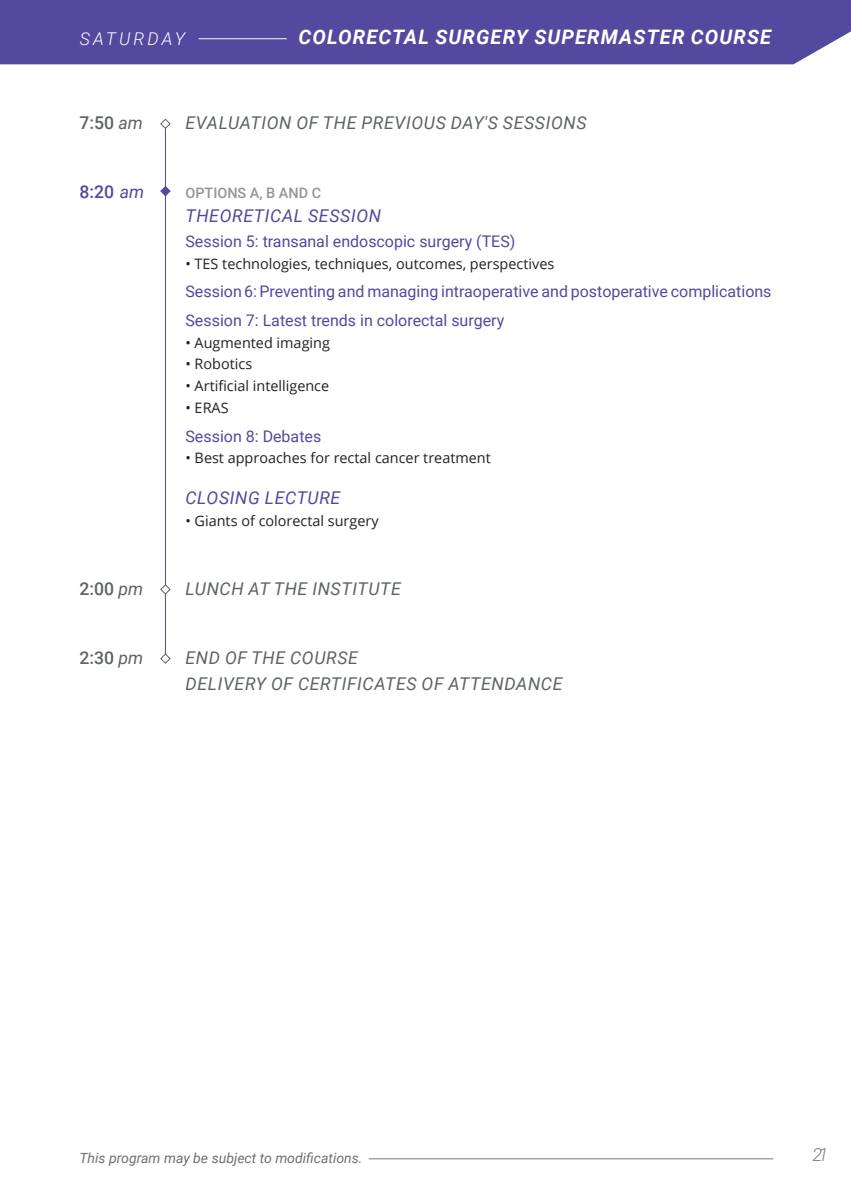
<style>
.page{position:relative;width:851px;height:1191px;background:#fff}
.page>*{position:absolute;margin:0;border:0;box-sizing:border-box;transform-origin:0 0}
.t1{font:italic 700 20px "Roboto";letter-spacing:.055em;color:#fff}
.t2{font:italic 300 18px "Roboto";color:#5e6363}
.t3{font:italic 17.6px/25.6px "Roboto";letter-spacing:.035em;color:#5e6363}
.t4{font:italic 17.6px "Roboto";letter-spacing:.035em;color:#53499e}
.t5{font:500 17.6px "Roboto";color:#5e6363}
.t6{font:italic 300 17.6px "Roboto";letter-spacing:.175em;color:#fff}
.t7{font:500 17.6px "Roboto";color:#53499e}
.t8{font:16px/28.6px "Roboto";color:#53499e}
.t9{font:14.4px "Open Sans";color:#231f20}
.t10{font:500 14.4px "Roboto";color:#939598}
.t11{font:italic 14px "Roboto";color:#707070}
.s1{font-weight:400;font-style:italic}
</style>
<div class="page">
<div style="left:0;top:0;width:850px;height:64px;background:#53499e"></div>
<hr style="left:369px;top:1158px;width:404px;height:1px;background:#5e6363">
<hr style="left:198px;top:38px;width:89px;height:1px;background:#fff">
<hr style="left:165px;top:124px;width:1px;height:532px;background:#53499e">
<svg style="left:160px;top:118px;width:11px;height:11px"></svg>
<svg style="left:160px;top:653px;width:11px;height:11px"></svg>
<svg style="left:160px;top:584px;width:11px;height:11px"></svg>
<svg style="left:160px;top:186px;width:11px;height:10px"></svg>
<p class="t6" style="left:80px;top:26px;width:107px">SATURDAY</p>
<p class="t1" style="left:298px;top:23px;width:474px">COLORECTAL SURGERY SUPERMASTER COURSE</p>
<p class="t5" style="left:79px;top:110px;width:65px">7:50 <span class="s1">am</span></p>
<p class="t3" style="left:185px;top:109px;width:402px">EVALUATION OF THE PREVIOUS DAY'S SESSIONS</p>
<p class="t7" style="left:79px;top:179px;width:66px">8:20 <span class="s1">am</span></p>
<p class="t10" style="left:185px;top:182px;width:137px">OPTIONS A, B AND C</p>
<p class="t4" style="left:185px;top:204px;width:197px">THEORETICAL SESSION</p>
<p class="t8" style="left:185px;top:226px;width:331px">Session 5: transanal endoscopic surgery (TES)</p>
<p class="t9" style="left:185px;top:253px;width:370px">• TES technologies, techniques, outcomes, perspectives</p>
<p class="t8" style="left:185px;top:276px;width:587px">Session 6:Preventing and managing intraoperative and postoperative complications<br>Session 7: Latest trends in colorectal surgery</p>
<p class="t9" style="left:185px;top:332px;width:146px">• Augmented imaging</p>
<p class="t9" style="left:185px;top:354px;width:68px">• Robotics</p>
<p class="t9" style="left:185px;top:376px;width:145px">• Artificial intelligence</p>
<p class="t9" style="left:185px;top:398px;width:45px">• ERAS</p>
<p class="t8" style="left:185px;top:421px;width:137px">Session 8: Debates</p>
<p class="t9" style="left:185px;top:448px;width:307px">• Best approaches for rectal cancer treatment</p>
<p class="t4" style="left:185px;top:485px;width:156px">CLOSING LECTURE</p>
<p class="t9" style="left:185px;top:510px;width:195px">• Giants of colorectal surgery</p>
<p class="t5" style="left:79px;top:576px;width:65px">2:00 <span class="s1">pm</span></p>
<p class="t3" style="left:185px;top:575px;width:217px">LUNCH AT THE INSTITUTE</p>
<p class="t5" style="left:79px;top:645px;width:65px">2:30 <span class="s1">pm</span></p>
<p class="t3" style="left:185px;top:644px;width:378px">END OF THE COURSE<br>DELIVERY OF CERTIFICATES OF ATTENDANCE</p>
<p class="t11" style="left:79px;top:1147px;width:284px">This program may be subject to modifications.</p>
<p class="t2" style="left:812px;top:1141px;width:17px">21</p>
</div>
